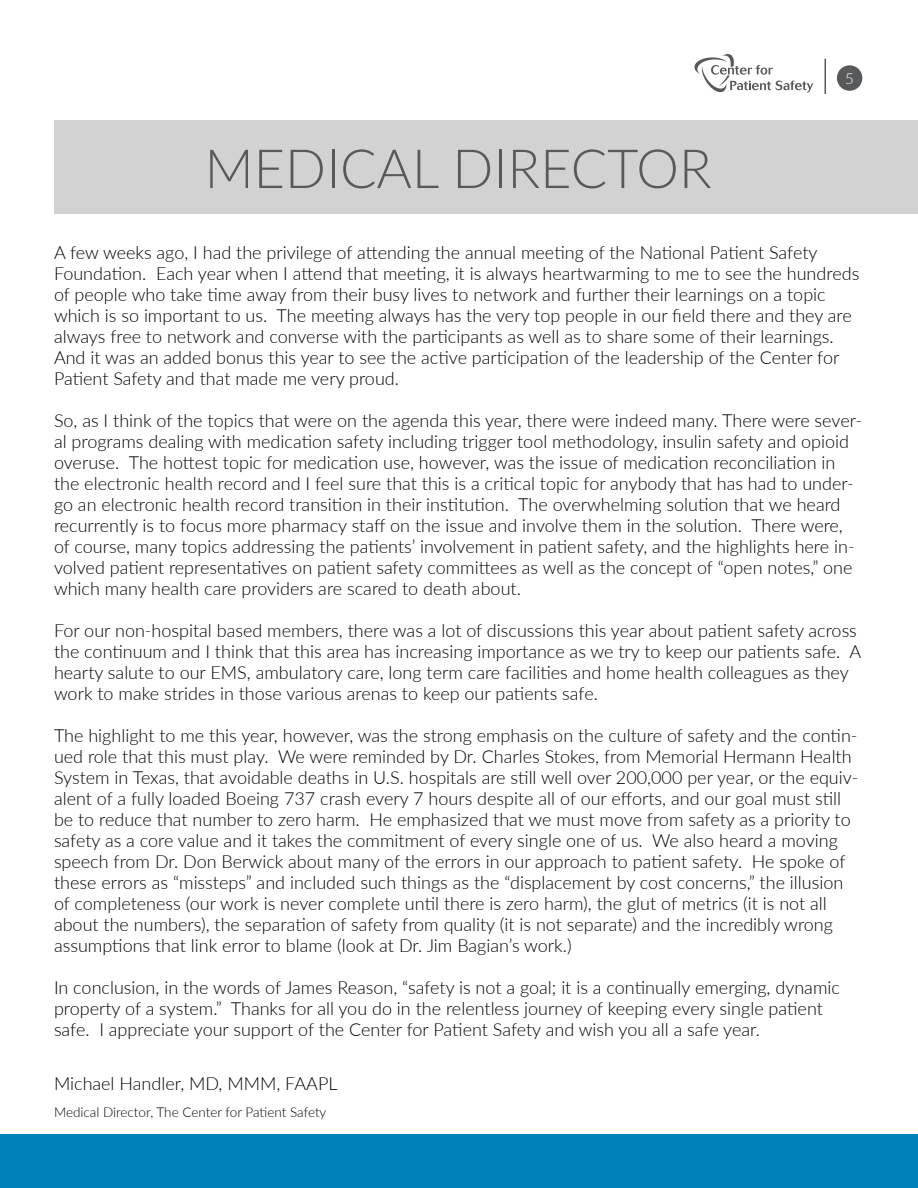
<style>
.page{position:relative;width:918px;height:1188px;background:#fff}
.page>*{position:absolute;margin:0;border:0;box-sizing:border-box;transform-origin:0 0}
.t1{font:300 54px "Lato";color:#58595b}
.t2{font:300 18px/21px "Lato";color:#000}
.t3{font:300 15px "Lato";color:#fff}
.t4{font:300 13.5px "Lato";color:#000}
</style>
<div class="page">
<div style="left:0;top:1134px;width:918px;height:54px;background:#0081b7"></div>
<svg style="left:694px;top:54px;width:119px;height:39px"></svg>
<hr style="left:825px;top:59px;width:1px;height:35px;background:#58595b">
<div style="left:837px;top:65px;width:25px;height:26px;background:#58595b;border-radius:50%"></div>
<div style="left:54px;top:121px;width:864px;height:93px;background:#d2d2d2"></div>
<h1 class="t1" style="left:205px;top:131px;width:509px">MEDICAL DIRECTOR</h1>
<p class="t3" style="left:845px;top:68px;width:10px">5</p>
<p class="t2" style="left:54px;top:241px;width:807px">A few weeks ago, I had the privilege of attending the annual meeting of the National Patient Safety Foundation. Each year when I attend that meeting, it is always heartwarming to me to see the hundreds of people who take time away from their busy lives to network and further their learnings on a topic which is so important to us. The meeting always has the very top people in our field there and they are always free to network and converse with the participants as well as to share some of their learnings.<br>And it was an added bonus this year to see the active participation of the leadership of the Center for Patient Safety and that made me very proud.</p>
<p class="t2" style="left:54px;top:409px;width:810px">So, as I think of the topics that were on the agenda this year, there were indeed many. There were sever&shy;al programs dealing with medication safety including trigger tool methodology, insulin safety and opioid overuse. The hottest topic for medication use, however, was the issue of medication reconciliation in the electronic health record and I feel sure that this is a critical topic for anybody that has had to under&shy;go an electronic health record transition in their institution. The overwhelming solution that we heard recurrently is to focus more pharmacy staff on the issue and involve them in the solution. There were, of course, many topics addressing the patients’ involvement in patient safety, and the highlights here in&shy;volved patient representatives on patient safety committees as well as the concept of “open notes,” one which many health care providers are scared to death about.</p>
<p class="t2" style="left:54px;top:620px;width:809px">For our non-hospital based members, there was a lot of discussions this year about patient safety across the continuum and I think that this area has increasing importance as we try to keep our patients safe. A hearty salute to our EMS, ambulatory care, long term care facilities and home health colleagues as they work to make strides in those various arenas to keep our patients safe.</p>
<p class="t2" style="left:54px;top:725px;width:806px">The highlight to me this year, however, was the strong emphasis on the culture of safety and the contin&shy;ued role that this must play. We were reminded by Dr. Charles Stokes, from Memorial Hermann Health System in Texas, that avoidable deaths in U.S. hospitals are still well over 200,000 per year, or the equiv&shy;alent of a fully loaded Boeing 737 crash every 7 hours despite all of our efforts, and our goal must still be to reduce that number to zero harm. He emphasized that we must move from safety as a priority to safety as a core value and it takes the commitment of every single one of us. We also heard a moving speech from Dr. Don Berwick about many of the errors in our approach to patient safety. He spoke of these errors as “missteps” and included such things as the “displacement by cost concerns,” the illusion of completeness (our work is never complete until there is zero harm), the glut of metrics (it is not all about the numbers), the separation of safety from quality (it is not separate) and the incredibly wrong assumptions that link error to blame (look at Dr. Jim Bagian’s work.)</p>
<p class="t2" style="left:54px;top:977px;width:787px">In conclusion, in the words of James Reason, “safety is not a goal; it is a continually emerging, dynamic property of a system.” Thanks for all you do in the relentless journey of keeping every single patient safe. I appreciate your support of the Center for Patient Safety and wish you all a safe year.</p>
<p class="t2" style="left:54px;top:1073px;width:285px">Michael Handler, MD, MMM, FAAPL</p>
<p class="t4" style="left:54px;top:1103px;width:274px">Medical Director, The Center for Patient Safety</p>
</div>
